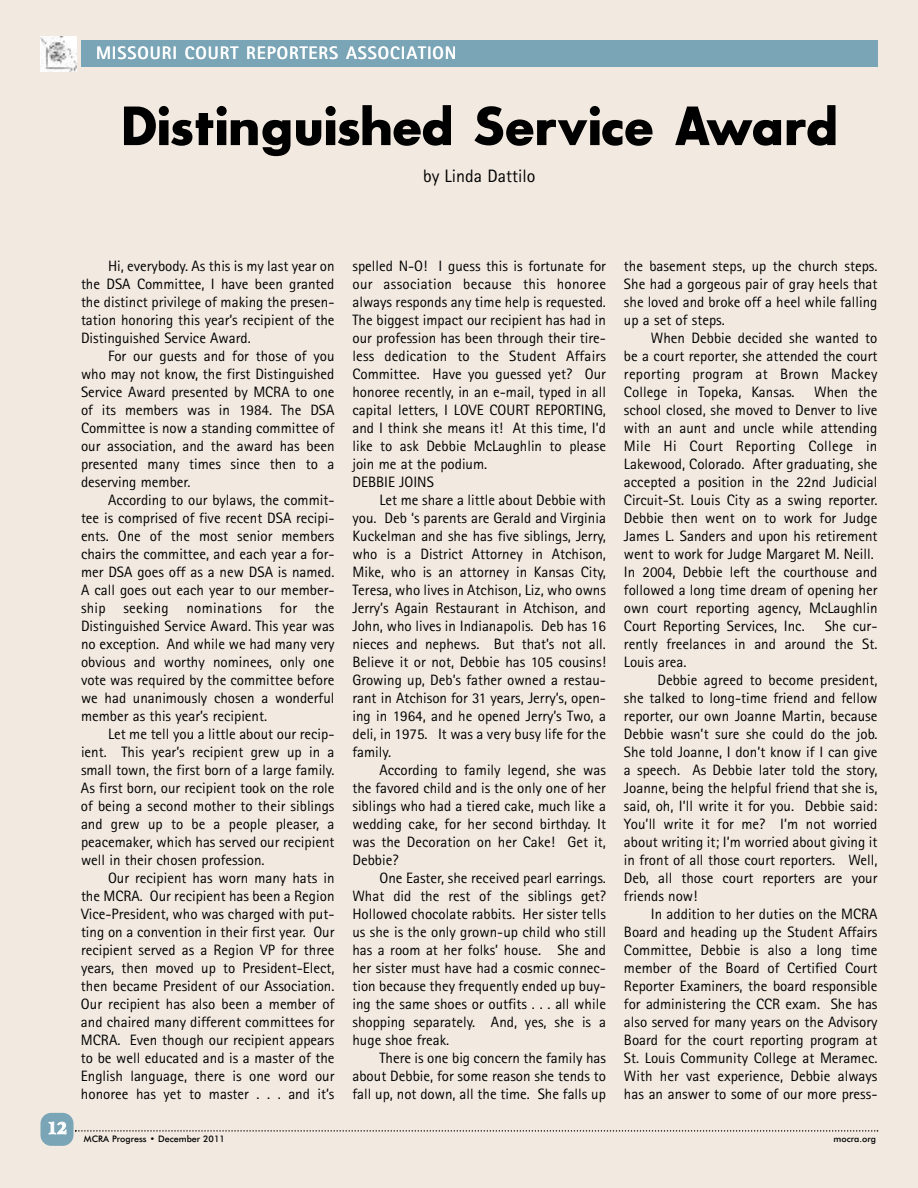
<style>
.page{position:relative;width:918px;height:1188px;background:#fff}
.page>*{position:absolute;margin:0;border:0;box-sizing:border-box;transform-origin:0 0}
.t1{font:700 54px "Sans Serif";color:#000}
.t2{font:700 18px "Rotis Sans Serif";letter-spacing:.055em;color:#fff}
.t3{font:18px "Rotis Sans Serif";color:#000}
.t4{font:700 18px "Meridien";color:#fff}
.t5{font:15px/18px "Rotis Sans Serif";color:#000;text-align:justify}
.t6{font:500 9px "Futura";color:#000}
</style>
<div class="page">
<div style="left:0;top:0;width:917px;height:1188px;background:#f2eae1"></div>
<div style="left:40px;top:1113px;width:34px;height:33px;background:#7aa5b6;border-radius:11px"></div>
<svg style="left:75px;top:1130px;width:803px;height:2px"></svg>
<img style="left:40px;top:36px;width:37px;height:35px">
<div style="left:81px;top:40px;width:797px;height:27px;background:#7aa5b6"></div>
<p class="t2" style="left:96px;top:47px;width:362px">MISSOURI COURT REPORTERS ASSOCIATION</p>
<h1 class="t1" style="left:121px;top:95px;width:719px">Distinguished Service Award</h1>
<p class="t3" style="left:423px;top:170px;width:114px">by Linda Dattilo</p>
<p class="t4" style="left:47px;top:1121px;width:22px">12</p>
<p class="t5" style="left:81px;top:259px;width:255px;text-indent:27px">Hi, everybody. As this is my last year on the DSA Committee, I have been granted the distinct privilege of making the presen&shy;tation honoring this year’s recipient of the Distinguished Service Award.</p>
<p class="t5" style="left:81px;top:349px;width:255px;text-indent:27px">For our guests and for those of you who may not know, the first Distinguished Service Award presented by MCRA to one of its members was in 1984. The DSA Committee is now a standing committee of our association, and the award has been presented many times since then to a deserving member.</p>
<p class="t5" style="left:81px;top:493px;width:255px;text-indent:27px">According to our bylaws, the commit&shy;tee is comprised of five recent DSA recipi&shy;ents. One of the most senior members chairs the committee, and each year a for&shy;mer DSA goes off as a new DSA is named.<br>A call goes out each year to our member&shy;ship seeking nominations for the Distinguished Service Award. This year was no exception. And while we had many very obvious and worthy nominees, only one vote was required by the committee before we had unanimously chosen a wonderful member as this year’s recipient.</p>
<p class="t5" style="left:81px;top:727px;width:255px;text-indent:27px">Let me tell you a little about our recip&shy;ient. This year’s recipient grew up in a small town, the first born of a large family.<br>As first born, our recipient took on the role of being a second mother to their siblings and grew up to be a people pleaser, a peacemaker, which has served our recipient well in their chosen profession.</p>
<p class="t5" style="left:81px;top:871px;width:255px;text-indent:27px">Our recipient has worn many hats in the MCRA. Our recipient has been a Region Vice-President, who was charged with put&shy;ting on a convention in their first year. Our recipient served as a Region VP for three years, then moved up to President-Elect, then became President of our Association.<br>Our recipient has also been a member of and chaired many different committees for MCRA. Even though our recipient appears to be well educated and is a master of the English language, there is one word our honoree has yet to master . . . and it’s</p>
<p class="t6" style="left:84px;top:1136px;width:143px">MCRA Progress • December 2011</p>
<p class="t5" style="left:352px;top:259px;width:255px;text-align:left">spelled N-O! I guess this is fortunate for our association because this honoree always responds any time help is requested.<br>The biggest impact our recipient has had in our profession has been through their tire&shy;less dedication to the Student Affairs Committee. Have you guessed yet? Our honoree recently, in an e-mail, typed in all capital letters, I LOVE COURT REPORTING, and I think she means it! At this time, I’d like to ask Debbie McLaughlin to please join me at the podium.<br>DEBBIE JOINS</p>
<p class="t5" style="left:352px;top:493px;width:255px;text-indent:27px">Let me share a little about Debbie with you. Deb ‘s parents are Gerald and Virginia Kuckelman and she has five siblings, Jerry, who is a District Attorney in Atchison, Mike, who is an attorney in Kansas City, Teresa, who lives in Atchison, Liz, who owns Jerry’s Again Restaurant in Atchison, and John, who lives in Indianapolis. Deb has 16 nieces and nephews. But that’s not all.<br>Believe it or not, Debbie has 105 cousins!<br>Growing up, Deb’s father owned a restau&shy;rant in Atchison for 31 years, Jerry’s, open&shy;ing in 1964, and he opened Jerry’s Two, a deli, in 1975. It was a very busy life for the family.</p>
<p class="t5" style="left:352px;top:763px;width:255px;text-indent:27px">According to family legend, she was the favored child and is the only one of her siblings who had a tiered cake, much like a wedding cake, for her second birthday. It was the Decoration on her Cake! Get it, Debbie?</p>
<p class="t5" style="left:352px;top:871px;width:255px;text-indent:27px">One Easter, she received pearl earrings.<br>What did the rest of the siblings get?<br>Hollowed chocolate rabbits. Her sister tells us she is the only grown-up child who still has a room at her folks’ house. She and her sister must have had a cosmic connec&shy;tion because they frequently ended up buy&shy;ing the same shoes or outfits . . . all while shopping separately. And, yes, she is a huge shoe freak.</p>
<p class="t5" style="left:352px;top:1051px;width:255px;text-indent:27px">There is one big concern the family has about Debbie, for some reason she tends to fall up, not down, all the time. She falls up</p>
<p class="t5" style="left:624px;top:259px;width:255px">the basement steps, up the church steps.<br>She had a gorgeous pair of gray heels that she loved and broke off a heel while falling up a set of steps.</p>
<p class="t5" style="left:624px;top:331px;width:255px;text-indent:27px">When Debbie decided she wanted to be a court reporter, she attended the court reporting program at Brown Mackey College in Topeka, Kansas.</p>
<p class="t5" style="left:624px;top:385px;width:255px;text-align:left;text-indent:190px">When the school closed, she moved to Denver to live with an aunt and uncle while attending Mile Hi Court Reporting College in Lakewood, Colorado. After graduating, she accepted a position in the 22nd Judicial Circuit-St. Louis City as a swing reporter.<br>Debbie then went on to work for Judge James L. Sanders and upon his retirement went to work for Judge Margaret M. Neill.<br>In 2004, Debbie left the courthouse and followed a long time dream of opening her own court reporting agency, McLaughlin Court Reporting Services, Inc.</p>
<p class="t5" style="left:624px;top:619px;width:255px;text-indent:201px">She cur&shy;rently freelances in and around the St.<br>Louis area.</p>
<p class="t5" style="left:624px;top:673px;width:255px;text-indent:33px">Debbie agreed to become president, she talked to long-time friend and fellow reporter, our own Joanne Martin, because Debbie wasn’t sure she could do the job.<br>She told Joanne, I don’t know if I can give a speech. As Debbie later told the story, Joanne, being the helpful friend that she is, said, oh, I’ll write it for you. Debbie said:<br>You’ll write it for me? I’m not worried about writing it; I’m worried about giving it in front of all those court reporters. Well, Deb, all those court reporters are your friends now!</p>
<p class="t5" style="left:624px;top:907px;width:255px;text-indent:27px">In addition to her duties on the MCRA Board and heading up the Student Affairs Committee, Debbie is also a long time member of the Board of Certified Court Reporter Examiners, the board responsible for administering the CCR exam. She has also served for many years on the Advisory Board for the court reporting program at St. Louis Community College at Meramec.<br>With her vast experience, Debbie always has an answer to some of our more press-</p>
<p class="t6" style="left:834px;top:1135px;width:44px">mocra.org</p>
</div>
